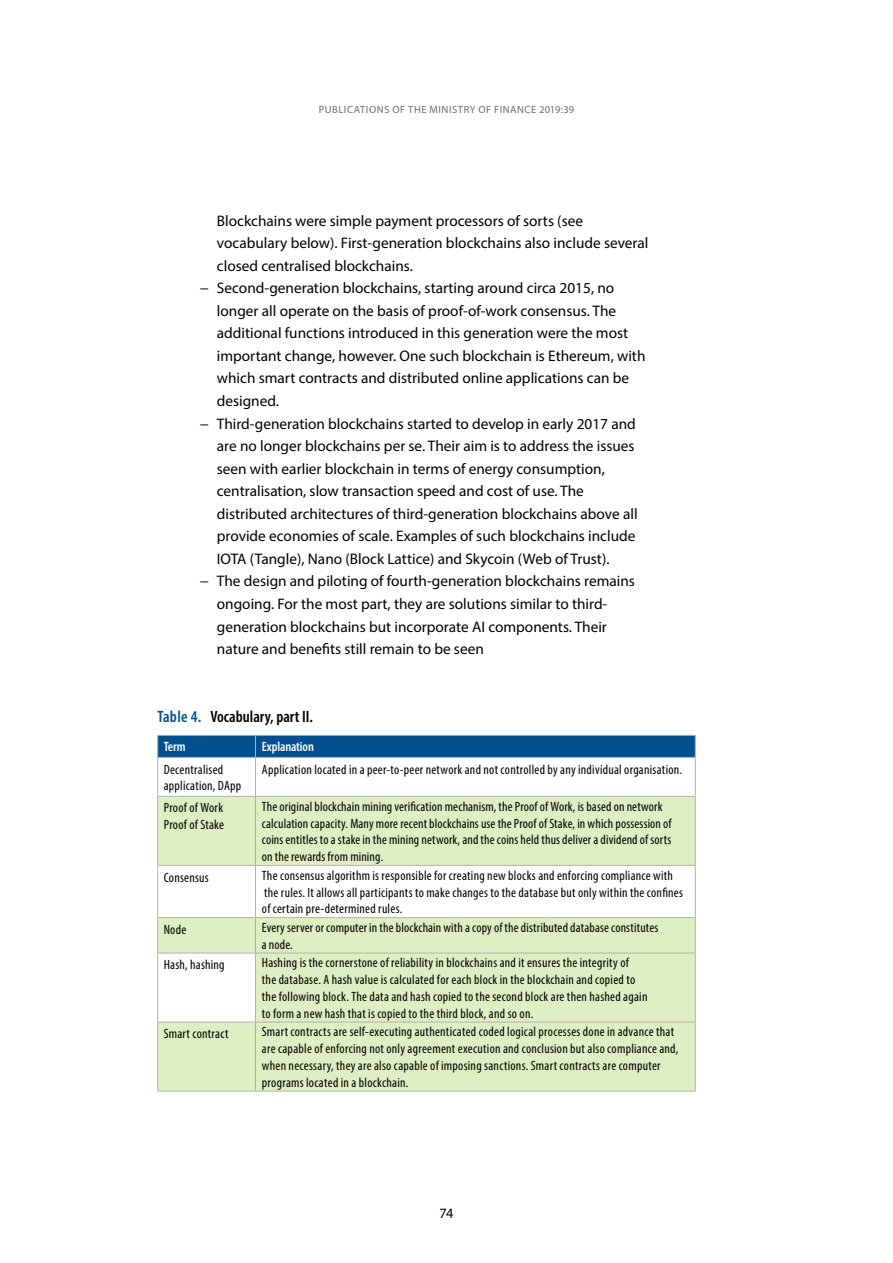
<style>
.page{position:relative;width:893px;height:1263px;background:#fff}
.page>*{position:absolute;margin:0;border:0;box-sizing:border-box;transform-origin:0 0}
.t1{font:600 condensed 16.5px "Myriad Pro";color:#000}
.t2{font:15.3px/22.5px "Myriad Pro";color:#000}
.t3{font:14.25px "Myriad Pro";color:#000}
.Taulu_perus_vas{font:condensed 13.5px/16.8px "Myriad Pro";letter-spacing:.02em;color:#000}
.Taulu_sarakeotsikko{font:600 condensed 13.5px "Myriad Pro";letter-spacing:-.01em;color:#fff}
.t4{font:10.5px "Myriad Pro";letter-spacing:.055em;color:#6e6e6d}
.s1{color:#004f8f}
</style>
<div class="page">
<svg style="left:158px;top:797px;width:537px;height:294px;fill:#deefc3"></svg>
<svg style="left:157px;top:735px;width:539px;height:22px;background:#085390"></svg>
<hr style="left:157px;top:757px;width:1px;height:39px;background:#b2b2b3">
<hr style="left:255px;top:757px;width:441px;height:1px;background:#b2b2b3">
<hr style="left:255px;top:758px;width:1px;height:38px;background:#b2b2b3">
<hr style="left:695px;top:758px;width:1px;height:38px;background:#b2b2b3">
<hr style="left:157px;top:796px;width:1px;height:69px;background:#b2b2b3">
<hr style="left:255px;top:796px;width:441px;height:1px;background:#b2b2b3">
<hr style="left:255px;top:797px;width:1px;height:68px;background:#b2b2b3">
<hr style="left:695px;top:797px;width:1px;height:68px;background:#b2b2b3">
<hr style="left:157px;top:865px;width:1px;height:52px;background:#b2b2b3">
<hr style="left:255px;top:865px;width:441px;height:1px;background:#b2b2b3">
<hr style="left:255px;top:866px;width:1px;height:51px;background:#b2b2b3">
<hr style="left:695px;top:866px;width:1px;height:51px;background:#b2b2b3">
<hr style="left:157px;top:917px;width:1px;height:36px;background:#b2b2b3">
<hr style="left:255px;top:917px;width:441px;height:1px;background:#b2b2b3">
<hr style="left:255px;top:918px;width:1px;height:35px;background:#b2b2b3">
<hr style="left:695px;top:918px;width:1px;height:35px;background:#b2b2b3">
<hr style="left:157px;top:953px;width:1px;height:69px;background:#b2b2b3">
<hr style="left:255px;top:953px;width:441px;height:1px;background:#b2b2b3">
<hr style="left:255px;top:953px;width:1px;height:69px;background:#b2b2b3">
<hr style="left:695px;top:953px;width:1px;height:69px;background:#b2b2b3">
<hr style="left:157px;top:1022px;width:1px;height:69px;background:#b2b2b3">
<hr style="left:255px;top:1022px;width:441px;height:1px;background:#b2b2b3">
<hr style="left:255px;top:1022px;width:1px;height:69px;background:#b2b2b3">
<hr style="left:695px;top:1022px;width:1px;height:69px;background:#b2b2b3">
<hr style="left:157px;top:1091px;width:98px;height:1px;background:#b2b2b3">
<hr style="left:255px;top:1091px;width:441px;height:1px;background:#b2b2b3">
<hr style="left:158px;top:757px;width:97px;height:1px;background:#b2b2b3">
<hr style="left:158px;top:796px;width:97px;height:1px;background:#b2b2b3">
<hr style="left:158px;top:865px;width:97px;height:1px;background:#b2b2b3">
<hr style="left:158px;top:917px;width:97px;height:1px;background:#b2b2b3">
<hr style="left:158px;top:953px;width:97px;height:1px;background:#b2b2b3">
<hr style="left:158px;top:1022px;width:97px;height:1px;background:#b2b2b3">
<p class="t4" style="left:319px;top:103px;width:257px">PUBLICATIONS OF THE MINISTRY OF FINANCE 2019:39</p>
<p class="t2" style="left:217px;top:209px;width:433px">Blockchains were simple payment processors of sorts (see vocabulary below). First-generation blockchains also include several closed centralised blockchains.</p>
<p class="t2" style="left:217px;top:277px;width:430px;text-indent:-17px">− Second-generation blockchains, starting around circa 2015, no longer all operate on the basis of proof-of-work consensus. The additional functions introduced in this generation were the most important change, however. One such blockchain is Ethereum, with which smart contracts and distributed online applications can be designed.</p>
<p class="t2" style="left:217px;top:412px;width:422px;text-indent:-17px">− Third-generation blockchains started to develop in early 2017 and are no longer blockchains per se. Their aim is to address the issues seen with earlier blockchain in terms of energy consumption, centralisation, slow transaction speed and cost of use. The distributed architectures of third-generation blockchains above all provide economies of scale. Examples of such blockchains include IOTA (Tangle), Nano (Block Lattice) and Skycoin (Web of Trust).</p>
<p class="t2" style="left:217px;top:570px;width:420px;text-indent:-17px">− The design and piloting of fourth-generation blockchains remains ongoing. For the most part, they are solutions similar to third&shy;generation blockchains but incorporate AI components. Their nature and benefits still remain to be seen</p>
<p class="t1" style="left:157px;top:706px;width:157px"><span class="s1">Table 4.</span> Vocabulary, part II.</p>
<p class="Taulu_sarakeotsikko" style="left:164px;top:739px;width:23px">Term</p>
<p class="Taulu_sarakeotsikko" style="left:262px;top:739px;width:54px">Explanation</p>
<p class="Taulu_perus_vas" style="left:164px;top:760px;width:79px">Decentralised application, DApp</p>
<p class="Taulu_perus_vas" style="left:262px;top:760px;width:422px">Application located in a peer-to-peer network and not controlled by any individual organisation.</p>
<p class="Taulu_perus_vas" style="left:164px;top:799px;width:62px">Proof of Work<br>Proof of Stake</p>
<p class="Taulu_perus_vas" style="left:262px;top:798px;width:411px">The original blockchain mining verification mechanism, the Proof of Work, is based on network calculation capacity. Many more recent blockchains use the Proof of Stake, in which possession of coins entitles to a stake in the mining network, and the coins held thus deliver a dividend of sorts on the rewards from mining.</p>
<p class="Taulu_perus_vas" style="left:164px;top:868px;width:47px">Consensus</p>
<p class="Taulu_perus_vas" style="left:262px;top:867px;width:423px">The consensus algorithm is responsible for creating new blocks and enforcing compliance with the rules. It allows all participants to make changes to the database but only within the confines of certain pre-determined rules.</p>
<p class="Taulu_perus_vas" style="left:164px;top:921px;width:24px">Node</p>
<p class="Taulu_perus_vas" style="left:262px;top:919px;width:398px">Every server or computer in the blockchain with a copy of the distributed database constitutes a node.</p>
<p class="Taulu_perus_vas" style="left:164px;top:956px;width:62px">Hash, hashing</p>
<p class="Taulu_perus_vas" style="left:262px;top:954px;width:387px">Hashing is the cornerstone of reliability in blockchains and it ensures the integrity of<br>the database. A hash value is calculated for each block in the blockchain and copied to the following block. The data and hash copied to the second block are then hashed again to form a new hash that is copied to the third block, and so on.</p>
<p class="Taulu_perus_vas" style="left:164px;top:1025px;width:66px">Smart contract</p>
<p class="Taulu_perus_vas" style="left:262px;top:1023px;width:418px">Smart contracts are self-executing authenticated coded logical processes done in advance that are capable of enforcing not only agreement execution and conclusion but also compliance and, when necessary, they are also capable of imposing sanctions. Smart contracts are computer programs located in a blockchain.</p>
<p class="t3" style="left:440px;top:1204px;width:15px">74</p>
</div>
